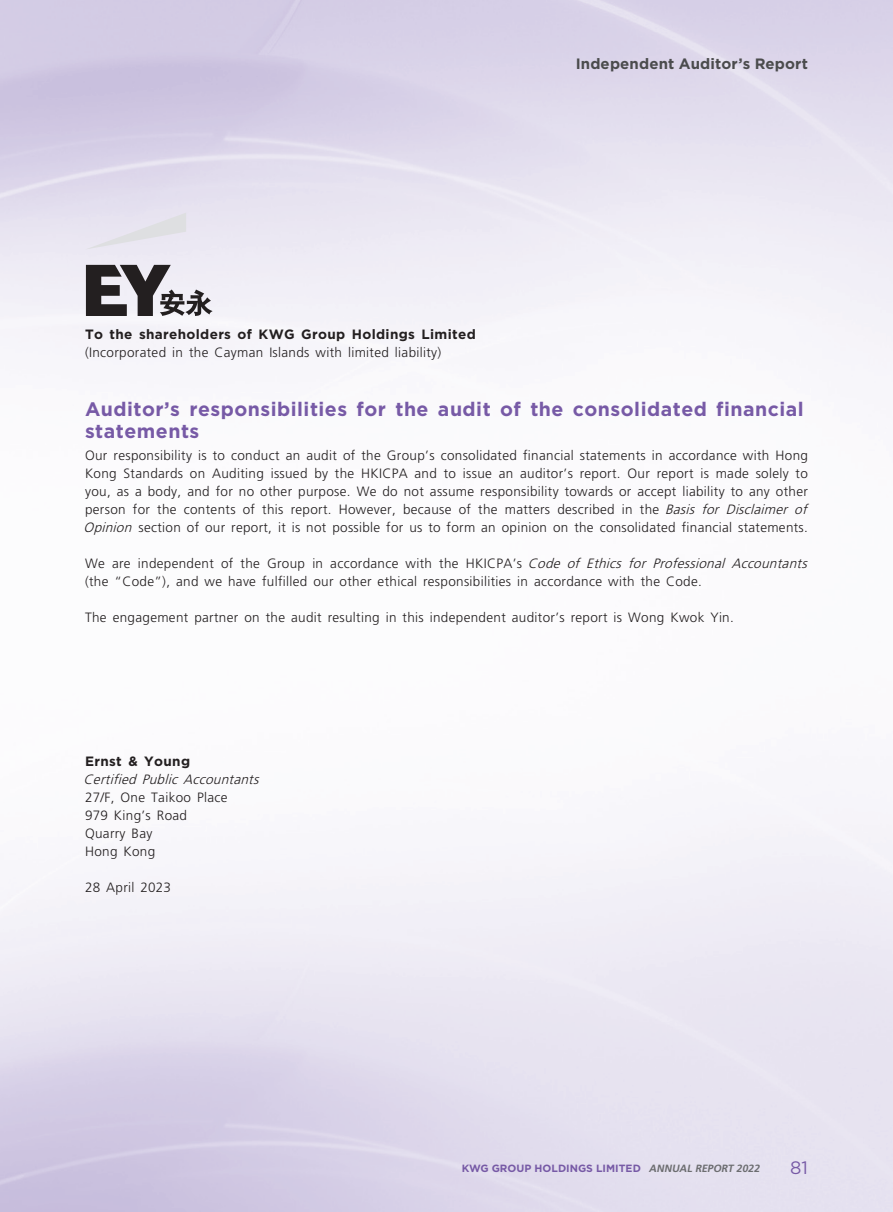
<style>
.page{position:relative;width:893px;height:1212px;background:#fff}
.page>*{position:absolute;margin:0;border:0;box-sizing:border-box;transform-origin:0 0}
._03_H1{font:700 19.5px/22.5px "Gotham";letter-spacing:.025em;color:#775aa6}
.t1{font:18px "Gotham";color:#775aa6}
.t2{font:700 15px "Gotham";letter-spacing:.01em;color:#4b4c4d}
._01_Body_Text{font:300 13.5px/18px "Frutiger LT Std";letter-spacing:.025em;color:#231f20}
.t3{font:700 10.5px "Gotham";color:#775aa6}
.s1{font-family:"Gotham";font-weight:700}
.s2{font-style:italic}
.s3{font-family:"Frutiger LT Std";font-style:italic;color:#6c6d70}
</style>
<div class="page">
<svg style="left:85px;top:213px;width:101px;height:36px;background:#e5e3ec"></svg>
<svg style="left:86px;top:265px;width:127px;height:51px"></svg>
<p class="t2" style="left:576px;top:54px;width:234px">Independent Auditor’s Report</p>
<p class="_01_Body_Text" style="left:85px;top:326px;width:392px"><span class="s1">To the shareholders of KWG Group Holdings Limited </span>(Incorporated in the Cayman Islands with limited liability)</p>
<p class="_03_H1" style="left:85px;top:398px;width:720px">Auditor’s responsibilities for the audit of the consolidated financial statements</p>
<p class="_01_Body_Text" style="left:84px;top:446px;width:729px">Our responsibility is to conduct an audit of the Group’s consolidated financial statements in accordance with Hong Kong Standards on Auditing issued by the HKICPA and to issue an auditor’s report. Our report is made solely to you, as a body, and for no other purpose. We do not assume responsibility towards or accept liability to any other person for the contents of this report. However, because of the matters described in the <span class="s2">Basis for Disclaimer of Opinion</span> section of our report, it is not possible for us to form an opinion on the consolidated financial statements.</p>
<p class="_01_Body_Text" style="left:85px;top:554px;width:727px">We are independent of the Group in accordance with the HKICPA’s <span class="s2">Code of Ethics for Professional Accountants </span>(the “Code”), and we have fulfilled our other ethical responsibilities in accordance with the Code.</p>
<p class="_01_Body_Text" style="left:85px;top:608px;width:650px">The engagement partner on the audit resulting in this independent auditor’s report is Wong Kwok Yin.</p>
<p class="_01_Body_Text" style="left:84px;top:752px;width:180px"><span class="s1">Ernst &amp; Young<br></span><span class="s2">Certified Public Accountants<br></span>27/F, One Taikoo Place<br>979 King’s Road<br>Quarry Bay<br>Hong Kong</p>
<p class="_01_Body_Text" style="left:85px;top:878px;width:88px">28 April 2023</p>
<p class="t3" style="left:462px;top:1162px;width:302px">KWG GROUP HOLDINGS LIMITED <span class="s3">ANNUAL REPORT 2022</span></p>
<h2 class="t1" style="left:790px;top:1156px;width:19px">81</h2>
</div>
